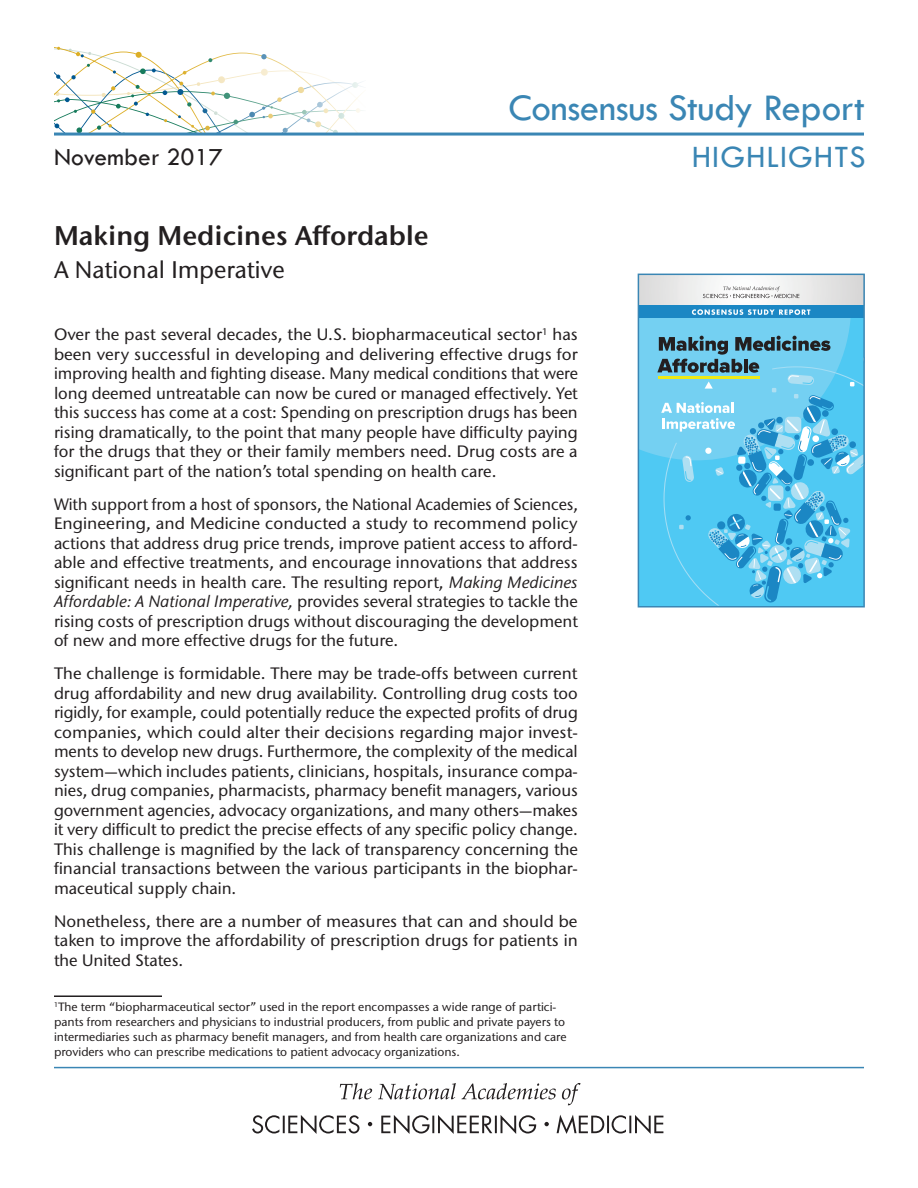
<style>
.page{position:relative;width:918px;height:1188px;background:#fff}
.page>*{position:absolute;margin:0;border:0;box-sizing:border-box;transform-origin:0 0}
.t1{font:39px "Tw Cen";letter-spacing:-.01em;color:#3a86b4}
.t2{font:32.25px "Tw Cen";letter-spacing:.03em;color:#3a86b4}
.Report_Title{font:600 27px "Stone Sans ITC Pro";color:#231f20}
.t3{font:25.5px "Tw Cen";color:#231f20}
.Report_Title-2{font:500 24px "Stone Sans ITC Std";color:#231f20}
.Body_Text{font:500 16.5px/19.5px "Stone Sans ITC Std";color:#231f20;text-align:justify}
.t4{font:500 12px/15px "Stone Sans ITC Std";color:#231f20}
.s1{font-style:italic}
</style>
<div class="page">
<svg style="left:54px;top:47px;width:312px;height:86px"></svg>
<hr style="left:54px;top:133px;width:810px;height:3px;background:#3a86b4">
<hr style="left:54px;top:1067px;width:810px;height:1px;background:#3a86b4">
<svg style="left:340px;top:1083px;width:241px;height:22px"></svg>
<svg style="left:252px;top:1115px;width:411px;height:19px"></svg>
<hr style="left:54px;top:995px;width:108px;height:2px;background:#231f20">
<div style="left:638px;top:274px;width:226px;height:332px;background:#4fc9f3"></div>
<div style="left:641px;top:318px;width:210px;height:137px;background:#74d0f2"></div>
<img style="left:641px;top:277px;width:221px;height:29px">
<div style="left:639px;top:306px;width:225px;height:12px;background:#1b87c4"></div>
<svg style="left:692px;top:309px;width:118px;height:6px"></svg>
<svg style="left:703px;top:286px;width:96px;height:12px"></svg>
<svg style="left:657px;top:336px;width:205px;height:269px"></svg>
<div style="left:638px;top:274px;width:227px;height:334px;border:2px solid #3a86b4"></div>
<p class="t3" style="left:54px;top:142px;width:170px">November 2017</p>
<p class="Report_Title" style="left:54px;top:219px;width:376px">Making Medicines Affordable</p>
<p class="Report_Title-2" style="left:54px;top:255px;width:232px">A National Imperative</p>
<p class="t1" style="left:508px;top:84px;width:358px">Consensus Study Report</p>
<p class="t2" style="left:692px;top:137px;width:175px">HIGHLIGHTS</p>
<p class="Body_Text" style="left:54px;top:324px;width:525px">Over the past several decades, the U.S. biopharmaceutical sector<sup>1</sup> has been very successful in developing and delivering effective drugs for improving health and fighting disease. Many medical conditions that were long deemed untreatable can now be cured or managed effectively. Yet this success has come at a cost: Spending on prescription drugs has been rising dramatically, to the point that many people have difficulty paying for the drugs that they or their family members need. Drug costs are a significant part of the nation’s total spending on health care.</p>
<p class="Body_Text" style="left:54px;top:494px;width:526px">With support from a host of sponsors, the National Academies of Sciences, Engineering, and Medicine conducted a study to recommend policy actions that address drug price trends, improve patient access to afford&shy;able and effective treatments, and encourage innovations that address significant needs in health care. The resulting report, <span class="s1">Making Medicines Affordable: A National Imperative,</span> provides several strategies to tackle the rising costs of prescription drugs without discouraging the development of new and more effective drugs for the future.</p>
<p class="Body_Text" style="left:54px;top:663px;width:526px">The challenge is formidable. There may be trade-offs between current drug affordability and new drug availability. Controlling drug costs too rigidly, for example, could potentially reduce the expected profits of drug companies, which could alter their decisions regarding major invest&shy;ments to develop new drugs. Furthermore, the complexity of the medical system—which includes patients, clinicians, hospitals, insurance compa&shy;nies, drug companies, pharmacists, pharmacy benefit managers, various government agencies, advocacy organizations, and many others—makes it very difficult to predict the precise effects of any specific policy change.<br>This challenge is magnified by the lack of transparency concerning the financial transactions between the various participants in the biophar&shy;maceutical supply chain.</p>
<p class="Body_Text" style="left:54px;top:911px;width:525px">Nonetheless, there are a number of measures that can and should be taken to improve the affordability of prescription drugs for patients in the United States.</p>
<p class="t4" style="left:54px;top:999px;width:514px"><sup>1</sup>The term “biopharmaceutical sector” used in the report encompasses a wide range of partici&shy;pants from researchers and physicians to industrial producers, from public and private payers to intermediaries such as pharmacy benefit managers, and from health care organizations and care providers who can prescribe medications to patient advocacy organizations.</p>
</div>
